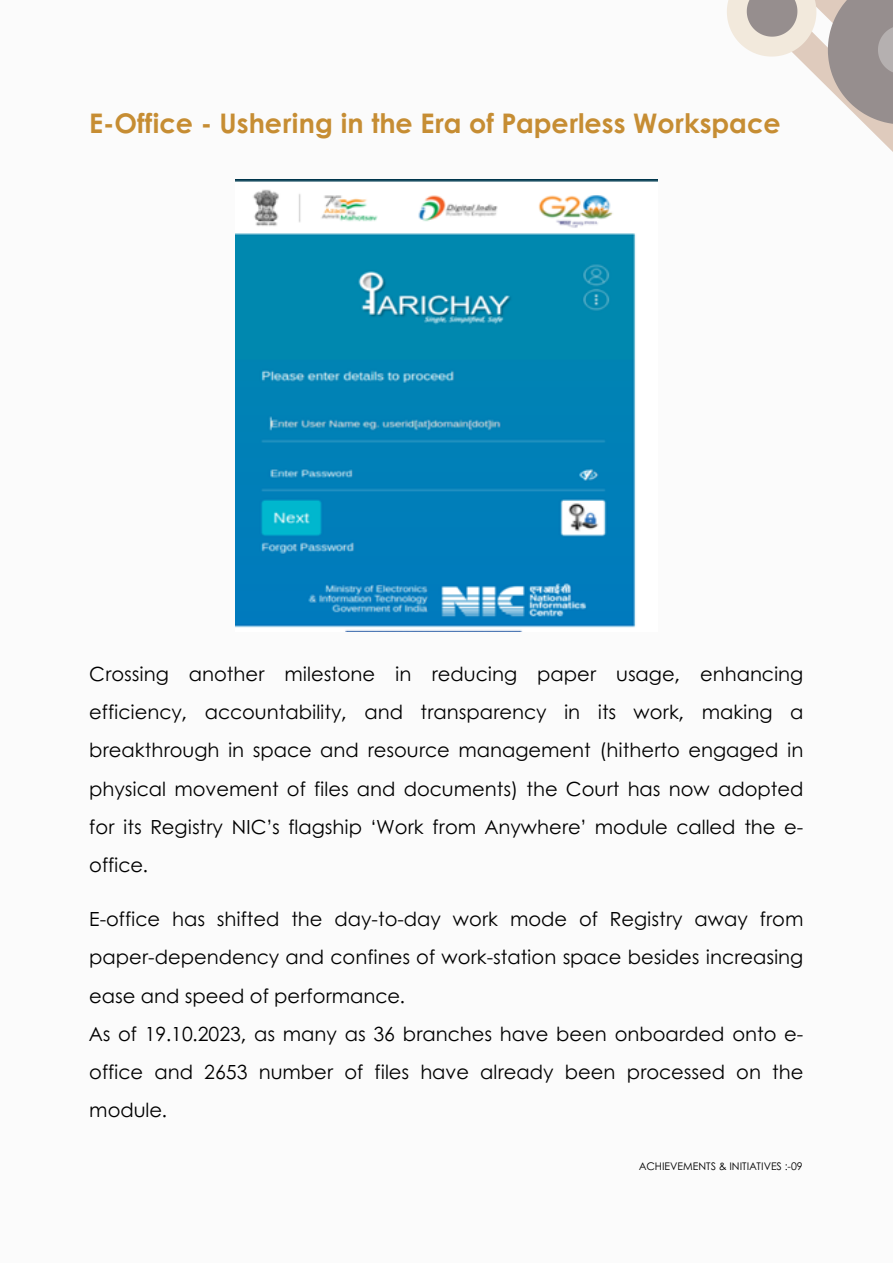
<style>
.page{position:relative;width:893px;height:1264px;background:#fff}
.page>*{position:absolute;margin:0;border:0;box-sizing:border-box;transform-origin:0 0}
.t1{font:700 27px "Century Gothic";color:#c68d33}
.t2{font:19.5px/38.2px "Century Gothic";color:#000;text-align:justify}
.t3{font:10.5px "Century Gothic";color:#000}
</style>
<div class="page">
<div style="left:0;top:0;width:892px;height:1262px;background:#fbfbfb"></div>
<svg style="left:727px;top:0;width:165px;height:151px"></svg>
<img style="left:235px;top:179px;width:422px;height:452px">
<p class="t1" style="left:89px;top:103px;width:692px">E-Office - Ushering in the Era of Paperless Workspace</p>
<p class="t2" style="left:89px;top:653px;width:715px">Crossing another milestone in reducing paper usage, enhancing efficiency, accountability, and transparency in its work, making a breakthrough in space and resource management (hitherto engaged in physical movement of files and documents) the Court has now adopted for its Registry NIC’s flagship ‘Work from Anywhere’ module called the e&shy;office.</p>
<p class="t2" style="left:89px;top:899px;width:715px">E-office has shifted the day-to-day work mode of Registry away from paper-dependency and confines of work-station space besides increasing ease and speed of performance.</p>
<p class="t2" style="left:89px;top:1013px;width:715px">As of 19.10.2023, as many as 36 branches have been onboarded onto e&shy;office and 2653 number of files have already been processed on the module.</p>
<p class="t3" style="left:639px;top:1158px;width:165px">ACHIEVEMENTS &amp; INITIATIVES :-09</p>
</div>
